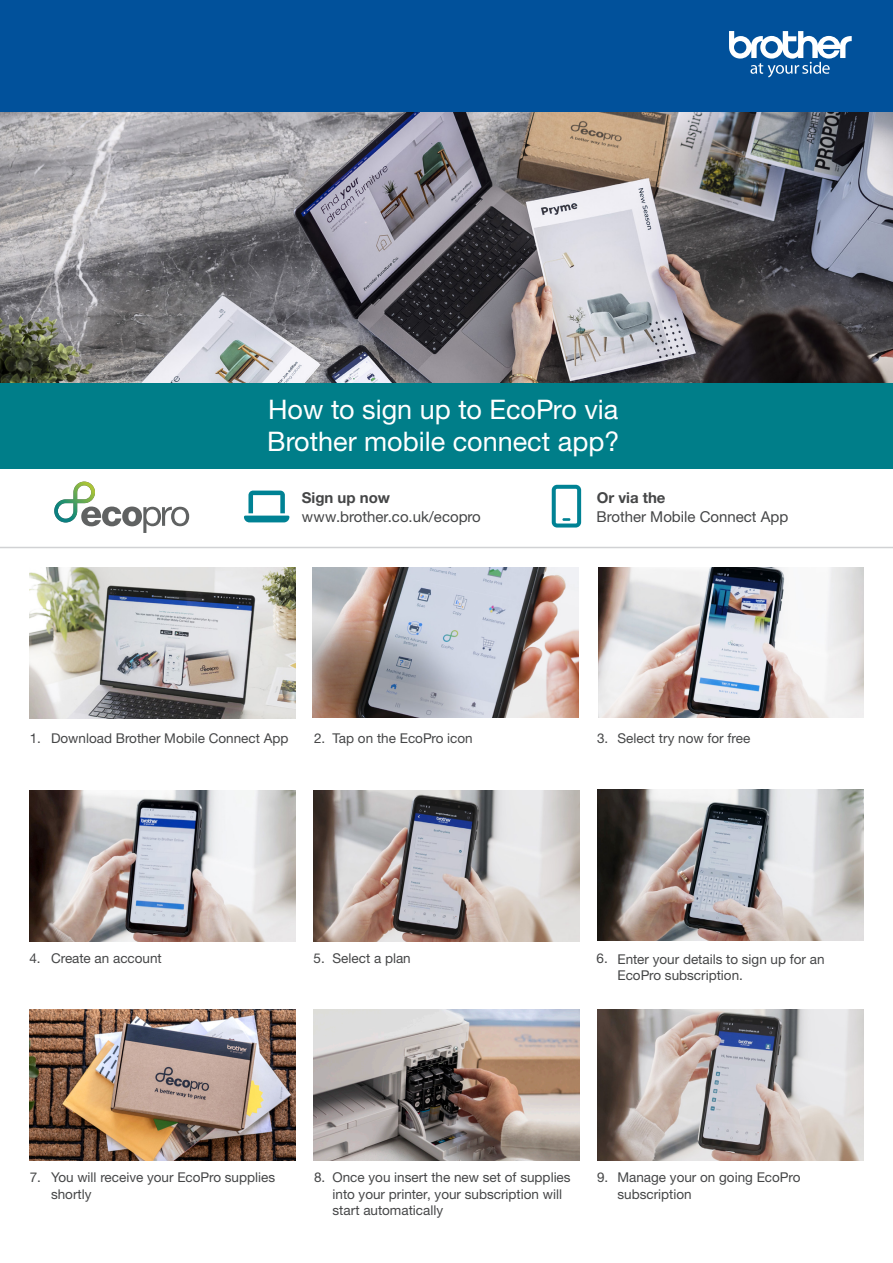
<style>
.page{position:relative;width:893px;height:1263px;background:#fff}
.page>*{position:absolute;margin:0;border:0;box-sizing:border-box;transform-origin:0 0}
.t1{font:27px/31.5px "Helvetica Neue LTW1 G";color:#fff}
.t2{font:15px "Helvetica Neue LTW1 G";color:#454647}
.t3{font:700 15px "Helvetica Neue LTW1 G";color:#454647}
.t4{font:13.5px/16.5px "Helvetica Neue LTW1 G";color:#454647}
</style>
<div class="page">
<img style="left:0;top:112px;width:893px;height:272px">
<div style="left:0;top:0;width:893px;height:112px;background:#01519b"></div>
<svg style="left:729px;top:31px;width:123px;height:46px"></svg>
<div style="left:0;top:384px;width:893px;height:85px;background:#007e89"></div>
<svg style="left:54px;top:482px;width:135px;height:51px"></svg>
<svg style="left:244px;top:491px;width:45px;height:31px"></svg>
<svg style="left:552px;top:485px;width:29px;height:42px"></svg>
<hr style="left:0;top:547px;width:893px;height:1px;background:#d1d2d4">
<img style="left:30px;top:1010px;width:266px;height:151px">
<img style="left:314px;top:1010px;width:265px;height:151px">
<img style="left:597px;top:1010px;width:266px;height:151px">
<img style="left:30px;top:568px;width:266px;height:151px">
<img style="left:313px;top:567px;width:265px;height:151px">
<img style="left:598px;top:567px;width:266px;height:151px">
<img style="left:30px;top:790px;width:266px;height:151px">
<img style="left:313px;top:790px;width:266px;height:151px">
<img style="left:597px;top:790px;width:266px;height:151px">
<h1 class="t1" style="left:267px;top:394px;width:354px">How to sign up to EcoPro via<br>Brother mobile connect app?</h1>
<p class="t3" style="left:302px;top:488px;width:90px">Sign up now</p>
<p class="t3" style="left:597px;top:488px;width:70px">Or via the</p>
<p class="t2" style="left:302px;top:507px;width:180px">www.brother.co.uk/ecopro</p>
<p class="t2" style="left:596px;top:507px;width:193px">Brother Mobile Connect App</p>
<p class="t4" style="left:333px;top:729px;width:142px">Tap on the EcoPro icon</p>
<p class="t4" style="left:617px;top:729px;width:134px">Select try now for free</p>
<p class="t4" style="left:30px;top:729px;width:13px">1.</p>
<p class="t4" style="left:314px;top:729px;width:13px">2.</p>
<p class="t4" style="left:597px;top:729px;width:13px">3.</p>
<p class="t4" style="left:51px;top:730px;width:239px">Download Brother Mobile Connect App</p>
<p class="t4" style="left:51px;top:950px;width:112px">Create an account</p>
<p class="t4" style="left:333px;top:950px;width:80px">Select a plan</p>
<p class="t4" style="left:617px;top:950px;width:209px">Enter your details to sign up for an<br>EcoPro subscription.</p>
<p class="t4" style="left:29px;top:950px;width:13px">4.</p>
<p class="t4" style="left:314px;top:950px;width:13px">5.</p>
<p class="t4" style="left:597px;top:950px;width:13px">6.</p>
<p class="t4" style="left:51px;top:1169px;width:226px">You will receive your EcoPro supplies shortly</p>
<p class="t4" style="left:332px;top:1169px;width:240px">Once you insert the new set of supplies into your printer, your subscription will start automatically</p>
<p class="t4" style="left:617px;top:1169px;width:185px">Manage your on going EcoPro subscription</p>
<p class="t4" style="left:30px;top:1169px;width:13px">7.</p>
<p class="t4" style="left:314px;top:1169px;width:13px">8.</p>
<p class="t4" style="left:597px;top:1169px;width:13px">9.</p>
</div>
